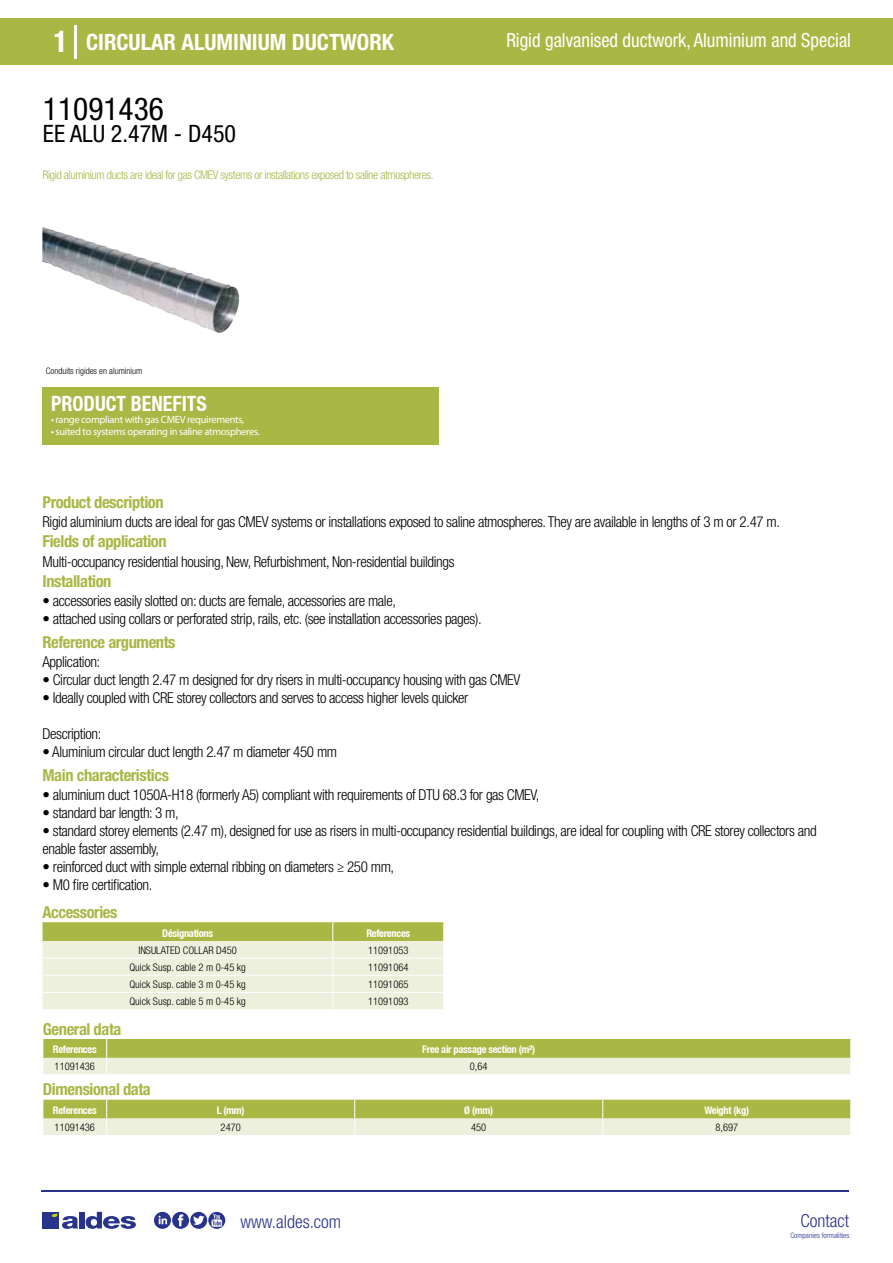
<style>
.page{position:relative;width:893px;height:1263px;background:#fff}
.page>*{position:absolute;margin:0;border:0;box-sizing:border-box;transform-origin:0 0}
.t1{font:condensed 31.5px "Helvetica Neue LT Std";color:#000}
.t2{font:condensed 24px "Helvetica Neue LT Std";color:#000}
.t3{font:700 condensed 22.5px "Helvetica Neue LT Std";color:#fff}
.t4{font:700 condensed 21px "Helvetica Neue";color:#fff;scale:.95 1}
.t5{font:condensed 19.5px "Helvetica Neue LT Std";color:#fff;scale:.95 1}
.t6{font:300 condensed 18px "Helvetica Neue";color:#28348b}
.t7{font:700 condensed 16.5px "Helvetica Neue LT Std";letter-spacing:-.025em;color:#a9b745}
.t8{font:300 condensed 15px/18px "Helvetica Neue LT Std";letter-spacing:-.025em;color:#000}
.t9{font:300 condensed 12px "Helvetica Neue LT Std";letter-spacing:-.035em;color:#a9b745}
.t10{font:300 condensed 10.5px "Helvetica Neue";color:#000}
.t11{font:700 condensed 10.5px "Helvetica Neue";letter-spacing:-.03em;color:#fff}
.t12{font:10.5px "Myriad Pro";letter-spacing:-.03em;color:#fff}
.t13{font:300 condensed 9px "Helvetica Neue";color:#000}
.t14{font:300 condensed 7.5px "Helvetica Neue";color:#28348b}
.s1{font-size:30px}
</style>
<div class="page">
<div style="left:0;top:18px;width:893px;height:46px;background:#a9b745"></div>
<div style="left:43px;top:387px;width:396px;height:57px;background:#a9b745"></div>
<hr style="left:74px;top:25px;width:2px;height:33px;background:#fff">
<svg style="left:43px;top:227px;width:197px;height:106px"></svg>
<svg style="left:43px;top:922px;width:401px;height:87px;background:#dfe4bd"></svg>
<svg style="left:43px;top:1039px;width:808px;height:35px;background:#c8d18b"></svg>
<svg style="left:43px;top:1100px;width:808px;height:35px;background:#c9d28d"></svg>
<hr style="left:41px;top:1190px;width:808px;height:1px;background:#28348b">
<svg style="left:154px;top:1212px;width:71px;height:17px"></svg>
<div style="left:42px;top:1212px;width:17px;height:16px;background:#28348b"></div>
<div style="left:79px;top:1212px;width:5px;height:16px;background:#28348b"></div>
<svg style="left:86px;top:1212px;width:50px;height:17px"></svg>
<svg style="left:52px;top:1213px;width:26px;height:16px"></svg>
<h3 class="t3" style="left:54px;top:28px;width:342px"><span class="s1">1</span> CIRCULAR ALUMINIUM DUCTWORK</h3>
<h3 class="t5" style="left:506px;top:29px;width:364px">Rigid galvanised ductwork, Aluminium and Special</h3>
<h1 class="t1" style="left:43px;top:91px;width:122px">11091436</h1>
<h2 class="t2" style="left:43px;top:120px;width:195px">EE ALU 2.47M - D450</h2>
<p class="t9" style="left:43px;top:167px;width:392px">Rigid aluminium ducts are ideal for gas CMEV systems or installations exposed to saline atmospheres.</p>
<p class="t13" style="left:46px;top:365px;width:98px">Conduits rigides en aluminium</p>
<p class="t13" style="left:46px;top:365px;width:71px">Aluminium r gid ducts</p>
<h3 class="t4" style="left:51px;top:391px;width:166px">PRODUCT BENEFITS</h3>
<p class="t12" style="left:51px;top:413px;width:195px">• range compliant with gas CMEV requirements,</p>
<p class="t12" style="left:51px;top:425px;width:211px">• suited to systems operating in saline atmospheres.</p>
<p class="t7" style="left:43px;top:492px;width:123px">Product description</p>
<p class="t7" style="left:43px;top:531px;width:126px">Fields of application</p>
<p class="t7" style="left:43px;top:571px;width:70px">Installation</p>
<p class="t8" style="left:43px;top:513px;width:739px">Rigid aluminium ducts are ideal for gas CMEV systems or installations exposed to saline atmospheres. They are available in lengths of 3 m or 2.47 m.</p>
<p class="t8" style="left:43px;top:552px;width:413px">Multi-occupancy residential housing, New, Refurbishment, Non-residential buildings</p>
<p class="t8" style="left:43px;top:592px;width:355px">• accessories easily slotted on: ducts are female, accessories are male,</p>
<p class="t8" style="left:43px;top:610px;width:441px">• attached using collars or perforated strip, rails, etc. (see installation accessories pages).</p>
<p class="t7" style="left:43px;top:632px;width:135px">Reference arguments</p>
<p class="t8" style="left:43px;top:652px;width:59px">Application:</p>
<p class="t8" style="left:43px;top:670px;width:479px">• Circular duct length 2.47 m designed for dry risers in multi-occupancy housing with gas CMEV</p>
<p class="t8" style="left:43px;top:688px;width:427px">• Ideally coupled with CRE storey collectors and serves to access higher levels quicker</p>
<p class="t8" style="left:43px;top:724px;width:60px">Description:</p>
<p class="t8" style="left:43px;top:742px;width:296px">• Aluminium circular duct length 2.47 m diameter 450 mm</p>
<p class="t7" style="left:43px;top:765px;width:128px">Main characteristics</p>
<p class="t8" style="left:43px;top:785px;width:498px">• aluminium duct 1050A-H18 (formerly A5) compliant with requirements of DTU 68.3 for gas CMEV,</p>
<p class="t8" style="left:43px;top:803px;width:138px">• standard bar length: 3 m,</p>
<p class="t8" style="left:43px;top:821px;width:776px">• standard storey elements (2.47 m), designed for use as risers in multi-occupancy residential buildings, are ideal for coupling with CRE storey collectors and enable faster assembly,</p>
<p class="t8" style="left:43px;top:857px;width:353px">• reinforced duct with simple external ribbing on diameters ≥ 250 mm,</p>
<p class="t8" style="left:43px;top:875px;width:111px">• M0 fire certification.</p>
<p class="t7" style="left:43px;top:902px;width:76px">Accessories</p>
<p class="t11" style="left:162px;top:927px;width:52px">Désignations</p>
<p class="t11" style="left:366px;top:927px;width:45px">References</p>
<p class="t10" style="left:138px;top:944px;width:100px">INSULATED COLLAR D450</p>
<p class="t10" style="left:368px;top:944px;width:42px">11091053</p>
<p class="t10" style="left:129px;top:961px;width:118px">Quick Susp. cable 2 m 0-45 kg</p>
<p class="t10" style="left:368px;top:961px;width:42px">11091064</p>
<p class="t10" style="left:129px;top:978px;width:118px">Quick Susp. cable 3 m 0-45 kg</p>
<p class="t10" style="left:368px;top:978px;width:42px">11091065</p>
<p class="t10" style="left:129px;top:996px;width:118px">Quick Susp. cable 5 m 0-45 kg</p>
<p class="t10" style="left:368px;top:996px;width:42px">11091093</p>
<p class="t7" style="left:43px;top:1019px;width:80px">General data</p>
<p class="t11" style="left:53px;top:1043px;width:45px">References</p>
<p class="t11" style="left:422px;top:1043px;width:114px">Free air passage section (m²)</p>
<p class="t10" style="left:55px;top:1060px;width:42px">11091436</p>
<p class="t10" style="left:470px;top:1060px;width:19px">0,64</p>
<p class="t7" style="left:43px;top:1079px;width:109px">Dimensional data</p>
<p class="t11" style="left:53px;top:1104px;width:45px">References</p>
<p class="t11" style="left:217px;top:1104px;width:29px">L (mm)</p>
<p class="t11" style="left:464px;top:1104px;width:30px">Ø (mm)</p>
<p class="t11" style="left:704px;top:1104px;width:46px">Weight (kg)</p>
<p class="t10" style="left:55px;top:1121px;width:42px">11091436</p>
<p class="t10" style="left:221px;top:1121px;width:22px">2470</p>
<p class="t10" style="left:471px;top:1121px;width:17px">450</p>
<p class="t10" style="left:715px;top:1121px;width:24px">8,697</p>
<p class="t6" style="left:240px;top:1211px;width:102px">www.aldes.com</p>
<p class="t6" style="left:800px;top:1211px;width:50px">Contact</p>
<p class="t14" style="left:790px;top:1230px;width:60px">Companies formalities</p>
</div>
